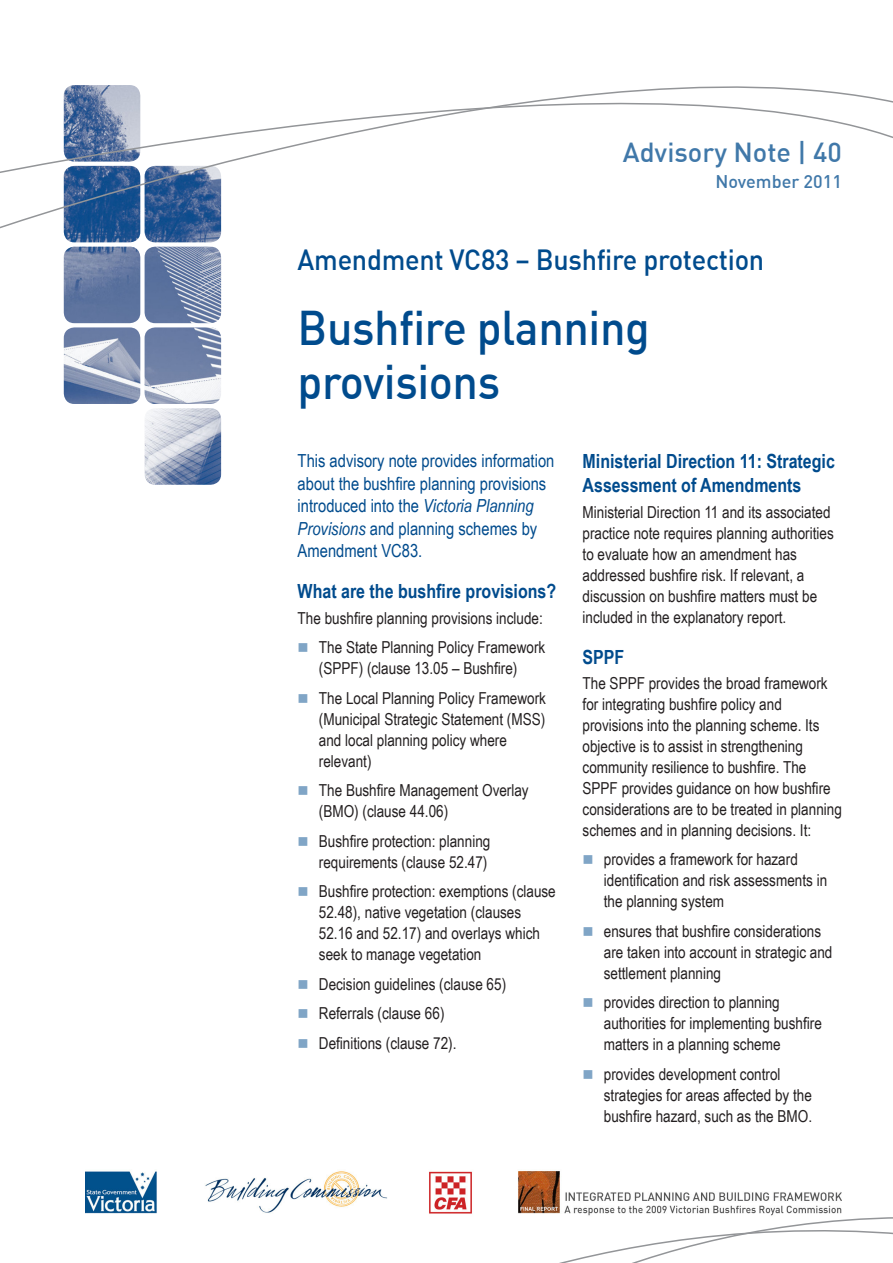
<style>
.page{position:relative;width:893px;height:1263px;background:#fff}
.page>*{position:absolute;margin:0;border:0;box-sizing:border-box;transform-origin:0 0}
.t1{font:500 47.7px/54px "DIN";letter-spacing:-.01em;color:#004b8d;scale:.94 1}
.t2{font:500 28.65px "DIN";letter-spacing:-.01em;color:#004b8d;scale:.94 1}
.Heading_A{font:500 27px "DIN";color:#4078a9}
.Heading_A-2{font:700 19.5px/24px "Arial Narrow";color:#004b8d}
.Intro{font:18px/22.5px "Arial Narrow";color:#004b8d}
.Heading_A-3{font:500 18px "DIN";color:#4078a9}
.Bullets_1{font:16.5px/21px "Arial Narrow";color:#231f20}
.Body_text{font:16.5px/21px "Arial Narrow";color:#231f20}
.s1{font-style:italic}
</style>
<div class="page">
<img style="left:64px;top:327px;width:76px;height:77px">
<img style="left:64px;top:247px;width:76px;height:76px">
<img style="left:64px;top:235px;width:76px;height:7px">
<img style="left:145px;top:235px;width:76px;height:7px">
<img style="left:145px;top:247px;width:76px;height:76px">
<img style="left:145px;top:327px;width:76px;height:77px">
<img style="left:145px;top:408px;width:76px;height:77px">
<svg style="left:0;top:85px;width:893px;height:150px"></svg>
<svg style="left:559px;top:1217px;width:334px;height:46px"></svg>
<img style="left:85px;top:1171px;width:757px;height:45px">
<p class="Heading_A" style="left:623px;top:135px;width:221px">Advisory Note | 40</p>
<p class="Heading_A-3" style="left:715px;top:170px;width:128px">November 2011</p>
<p class="t2" style="left:298px;top:241px;width:498px">Amendment VC83 – Bushfire protection</p>
<p class="t1" style="left:298px;top:300px;width:376px">Bushfire planning provisions</p>
<p class="Intro" style="left:298px;top:449px;width:258px">This advisory note provides information about the bushfire planning provisions introduced into the <span class="s1">Victoria Planning Provisions</span> and planning schemes by Amendment VC83.</p>
<p class="Heading_A-2" style="left:298px;top:578px;width:260px">What are the bushfire provisions?</p>
<p class="Body_text" style="left:298px;top:607px;width:247px">The bushfire planning provisions include:</p>
<p class="Bullets_1" style="left:319px;top:636px;width:228px">The State Planning Policy Framework (SPPF) (clause 13.05 – Bushfire)</p>
<p class="Bullets_1" style="left:319px;top:687px;width:229px">The Local Planning Policy Framework (Municipal Strategic Statement (MSS) and local planning policy where relevant)</p>
<p class="Bullets_1" style="left:319px;top:779px;width:211px">The Bushfire Management Overlay (BMO) (clause 44.06)</p>
<p class="Bullets_1" style="left:319px;top:830px;width:173px">Bushfire protection: planning requirements (clause 52.47)</p>
<p class="Bullets_1" style="left:319px;top:880px;width:238px">Bushfire protection: exemptions (clause 52.48), native vegetation (clauses 52.16 and 52.17) and overlays which seek to manage vegetation</p>
<p class="Bullets_1" style="left:319px;top:973px;width:189px">Decision guidelines (clause 65)</p>
<p class="Bullets_1" style="left:319px;top:1002px;width:127px">Referrals (clause 66)</p>
<p class="Bullets_1" style="left:319px;top:1032px;width:139px">Definitions (clause 72).</p>
<p class="Heading_A-2" style="left:583px;top:448px;width:254px">Ministerial Direction 11: Strategic<br>Assessment of Amendments</p>
<p class="Body_text" style="left:583px;top:501px;width:253px">Ministerial Direction 11 and its associated practice note requires planning authorities to evaluate how an amendment has addressed bushfire risk. If relevant, a discussion on bushfire matters must be included in the explanatory report.</p>
<p class="Heading_A-2" style="left:583px;top:644px;width:43px">SPPF</p>
<p class="Body_text" style="left:583px;top:672px;width:261px">The SPPF provides the broad framework for integrating bushfire policy and provisions into the planning scheme. Its objective is to assist in strengthening community resilience to bushfire. The SPPF provides guidance on how bushfire considerations are to be treated in planning schemes and in planning decisions. It:</p>
<p class="Bullets_1" style="left:604px;top:848px;width:225px">provides a framework for hazard identification and risk assessments in the planning system</p>
<p class="Bullets_1" style="left:604px;top:920px;width:230px">ensures that bushfire considerations are taken into account in strategic and settlement planning</p>
<p class="Bullets_1" style="left:604px;top:991px;width:220px">provides direction to planning authorities for implementing bushfire matters in a planning scheme</p>
<p class="Bullets_1" style="left:604px;top:1063px;width:210px">provides development control strategies for areas affected by the bushfire hazard, such as the BMO.</p>
</div>
